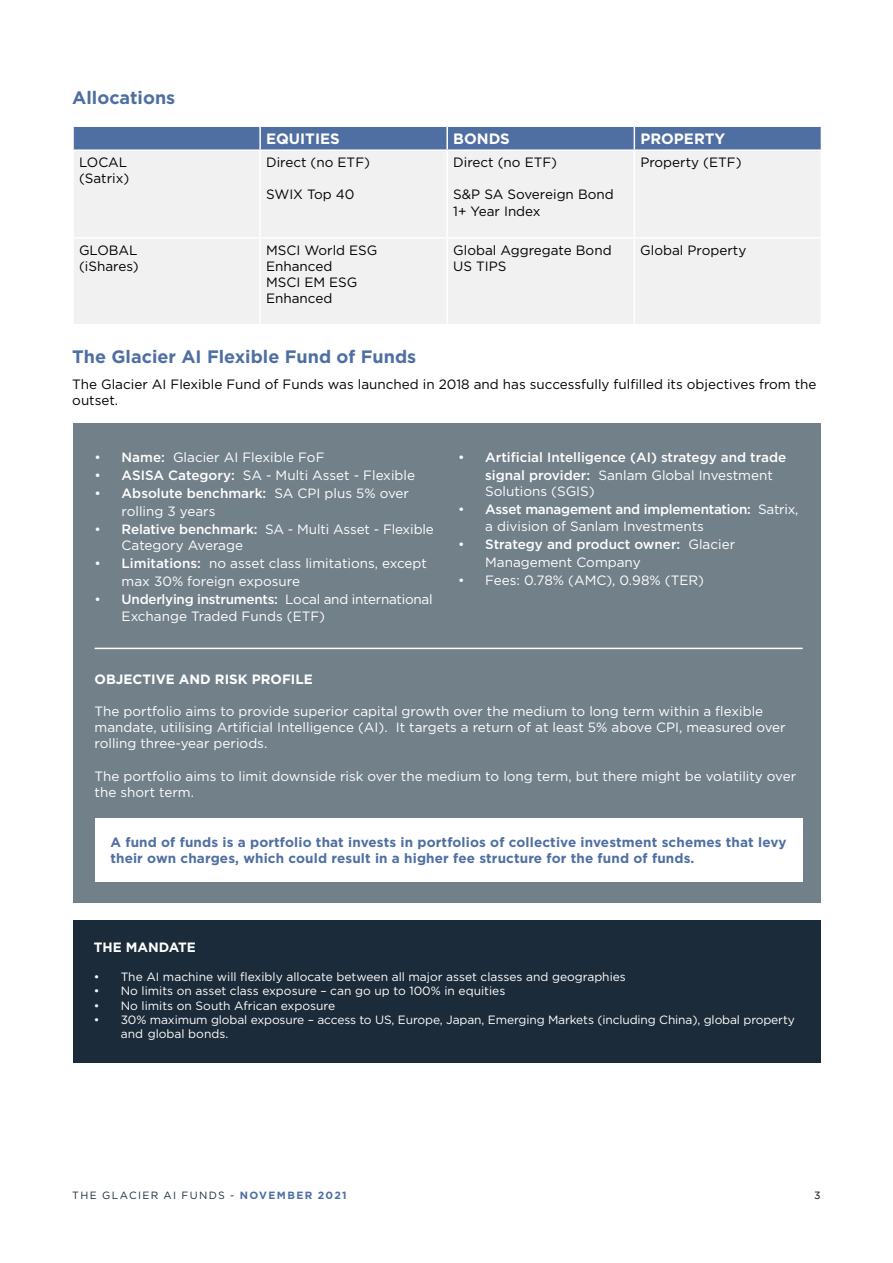
<style>
.page{position:relative;width:893px;height:1263px;background:#fff}
.page>*{position:absolute;margin:0;border:0;box-sizing:border-box;transform-origin:0 0}
.t1{font:700 18px "Gotham";color:#4f6fa2}
.t2{font:700 15px "Gotham";color:#fff}
.t3{font:13.5px/16.2px "Gotham";color:#fff}
.t4{font:13.5px/16.2px "Gotham";color:#000}
.t5{font:700 13.5px/16.2px "Gotham";letter-spacing:.01em;color:#4f6fa2}
.t6{font:500 13.5px/18px "Gotham";color:#fff}
.t7{font:13.5px/16.2px "Gotham";letter-spacing:-.02em;color:#fff}
.t8{font:700 13.5px "Gotham";color:#fff}
.t9{font:12px/14.4px "Gotham";color:#fff}
.t10{font:10.5px "Gotham";letter-spacing:.125em;color:#1c2b39}
.t11{font:10.5px "Gotham";color:#000}
.s1{font-weight:500}
.s2{font-weight:400}
.s3{font-weight:700;color:#4f6fa2}
</style>
<div class="page">
<div style="left:73px;top:423px;width:748px;height:480px;background:#72808a"></div>
<hr style="left:95px;top:648px;width:708px;height:1px;background:#fff">
<div style="left:95px;top:819px;width:708px;height:63px;background:#fff"></div>
<div style="left:73px;top:920px;width:747px;height:143px;background:#1c2b39"></div>
<div style="left:74px;top:151px;width:746px;height:173px;background:#f1f1f2"></div>
<div style="left:73px;top:126px;width:748px;height:23px;background:#4f6fa2"></div>
<hr style="left:259px;top:151px;width:2px;height:86px;background:#fff">
<hr style="left:446px;top:151px;width:2px;height:86px;background:#fff">
<hr style="left:634px;top:151px;width:1px;height:86px;background:#fff">
<hr style="left:72px;top:237px;width:188px;height:2px;background:#fff">
<hr style="left:260px;top:237px;width:187px;height:2px;background:#fff">
<hr style="left:259px;top:239px;width:2px;height:85px;background:#fff">
<hr style="left:447px;top:237px;width:187px;height:2px;background:#fff">
<hr style="left:446px;top:239px;width:2px;height:85px;background:#fff">
<hr style="left:634px;top:237px;width:188px;height:2px;background:#fff">
<hr style="left:634px;top:239px;width:1px;height:85px;background:#fff">
<h1 class="t1" style="left:72px;top:85px;width:104px">Allocations</h1>
<p class="t2" style="left:266px;top:129px;width:75px">EQUITIES</p>
<p class="t2" style="left:453px;top:129px;width:58px">BONDS</p>
<p class="t2" style="left:640px;top:129px;width:86px">PROPERTY</p>
<p class="t4" style="left:79px;top:154px;width:52px">LOCAL (Satrix)</p>
<p class="t4" style="left:266px;top:154px;width:105px">Direct (no ETF)</p>
<p class="t4" style="left:266px;top:186px;width:90px">SWIX Top 40</p>
<p class="t4" style="left:453px;top:154px;width:105px">Direct (no ETF)</p>
<p class="t4" style="left:453px;top:186px;width:162px">S&amp;P SA Sovereign Bond<br>1+ Year Index</p>
<p class="t4" style="left:640px;top:154px;width:103px">Property (ETF)</p>
<p class="t4" style="left:79px;top:241px;width:61px">GLOBAL (iShares)</p>
<p class="t4" style="left:266px;top:241px;width:113px">MSCI World ESG<br>Enhanced<br>MSCI EM ESG<br>Enhanced</p>
<p class="t4" style="left:453px;top:241px;width:160px">Global Aggregate Bond<br>US TIPS</p>
<p class="t4" style="left:640px;top:241px;width:108px">Global Property</p>
<h1 class="t1" style="left:72px;top:344px;width:345px">The Glacier AI Flexible Fund of Funds</h1>
<p class="t4" style="left:72px;top:376px;width:746px">The Glacier AI Flexible Fund of Funds was launched in 2018 and has successfully fulfilled its objectives from the outset.</p>
<p class="t3" style="left:95px;top:449px;width:231px">• <span class="s1">Name:</span> Glacier AI Flexible FoF</p>
<p class="t3" style="left:95px;top:467px;width:322px">• <span class="s1">ASISA Category:</span> SA - Multi Asset - Flexible</p>
<p class="t3" style="left:122px;top:484px;width:289px;line-height:18px;text-indent:-27px">• <span class="s1">Absolute benchmark:</span> SA CPI plus 5% over rolling 3 years</p>
<p class="t3" style="left:122px;top:521px;width:314px;text-indent:-27px">• <span class="s1">Relative benchmark:</span> SA - Multi Asset - Flexible<br>Category Average</p>
<p class="t3" style="left:122px;top:554px;width:307px;line-height:18px;text-indent:-27px">• <span class="s1">Limitations:</span> no asset class limitations, except max 30% foreign exposure</p>
<p class="t7" style="left:122px;top:591px;width:312px;text-indent:-27px">• <span class="s1">Underlying instruments:</span> Local and international<br>Exchange Traded Funds (ETF)</p>
<p class="t6" style="left:485px;top:448px;width:303px;text-indent:-27px"><span class="s2">•</span> Artificial Intelligence (AI) strategy and trade signal provider: <span class="s2">Sanlam Global Investment</span></p>
<p class="t3" style="left:485px;top:483px;width:111px">Solutions (SGIS)</p>
<p class="t3" style="left:485px;top:501px;width:315px;text-indent:-27px">• <span class="s1">Asset management and implementation:</span> Satrix, a division of Sanlam Investments</p>
<p class="t3" style="left:485px;top:535px;width:251px;line-height:18px;text-indent:-27px">• <span class="s1">Strategy and product owner:</span> Glacier<br>Management Company</p>
<p class="t3" style="left:458px;top:571px;width:247px">• Fees: 0.78% (AMC), 0.98% (TER)</p>
<p class="t8" style="left:95px;top:670px;width:220px">OBJECTIVE AND RISK PROFILE</p>
<p class="t3" style="left:95px;top:703px;width:692px">The portfolio aims to provide superior capital growth over the medium to long term within a flexible mandate, utilising Artificial Intelligence (AI). It targets a return of at least 5% above CPI, measured over rolling three-year periods.</p>
<p class="t3" style="left:95px;top:768px;width:703px">The portfolio aims to limit downside risk over the medium to long term, but there might be volatility over the short term.</p>
<p class="t5" style="left:110px;top:834px;width:678px">A fund of funds is a portfolio that invests in portfolios of collective investment schemes that levy their own charges, which could result in a higher fee structure for the fund of funds.</p>
<p class="t8" style="left:94px;top:938px;width:104px">THE MANDATE</p>
<p class="t9" style="left:94px;top:969px;width:534px">• The AI machine will flexibly allocate between all major asset classes and geographies</p>
<p class="t9" style="left:94px;top:983px;width:413px">• No limits on asset class exposure – can go up to 100% in equities</p>
<p class="t9" style="left:94px;top:998px;width:243px">• No limits on South African exposure</p>
<p class="t9" style="left:121px;top:1012px;width:676px;text-indent:-27px">• 30% maximum global exposure – access to US, Europe, Japan, Emerging Markets (including China), global property and global bonds.</p>
<p class="t10" style="left:72px;top:1189px;width:276px">THE GLACIER AI FUNDS - <span class="s3">NOVEMBER 2021</span></p>
<p class="t11" style="left:814px;top:1189px;width:8px">3</p>
</div>
